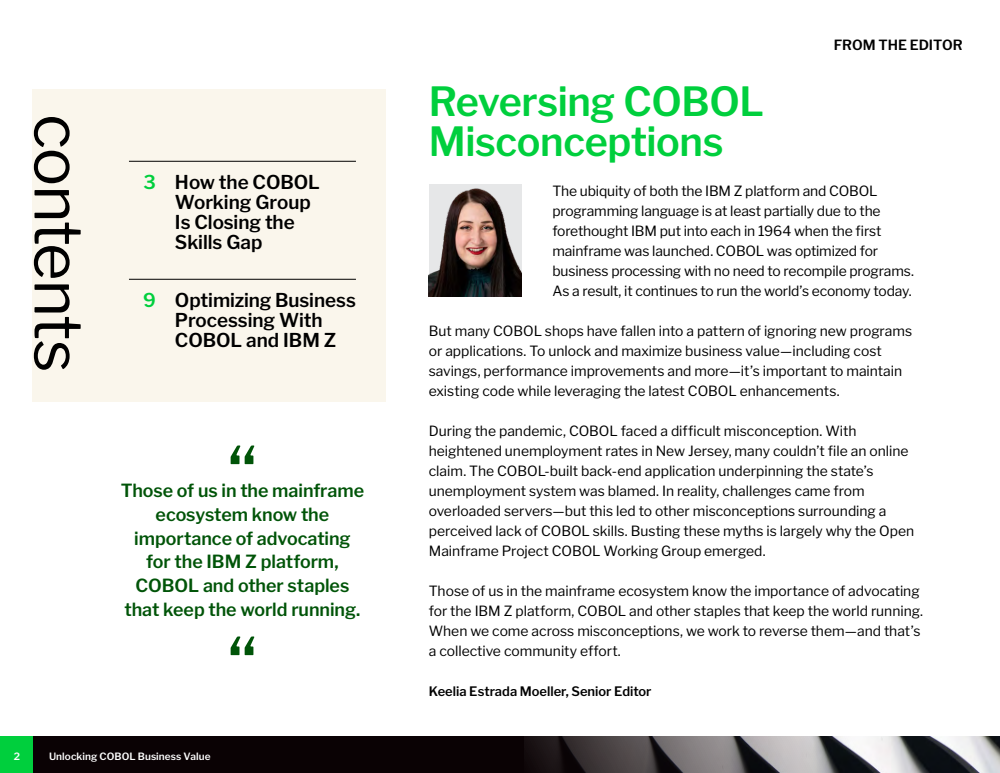
<style>
.page{position:relative;width:1000px;height:773px;background:#fff}
.page>*{position:absolute;margin:0;border:0;box-sizing:border-box;transform-origin:0 0}
.t1{font:65px "Libre Franklin";letter-spacing:-.02em;color:#000}
.t2{font:600 40px/40px "Libre Franklin";letter-spacing:-.01em;color:#00cf3d}
.t3{font:600 19px/20px "Libre Franklin";color:#000}
.t4{font:600 18px/24px "Libre Franklin";color:#005408;text-align:center}
.t5{font:14px/20px "Libre Franklin";letter-spacing:-.005em;color:#000}
.t6{font:600 14px "Libre Franklin";letter-spacing:-.005em;color:#000}
.t7{font:600 13px "Libre Franklin";color:#000}
.t8{font:600 10px "Libre Franklin";letter-spacing:.01em;color:#fff}
.s1{color:#00cf3d}
</style>
<div class="page">
<div style="left:33px;top:737px;width:967px;height:36px;background:#0a0204"></div>
<div style="left:0;top:737px;width:33px;height:36px;background:#00cf3d"></div>
<img style="left:524px;top:737px;width:476px;height:36px">
<div style="left:33px;top:89px;width:353px;height:313px;background:#faf6ec"></div>
<div style="left:429px;top:184px;width:92px;height:113px;background:#e6e7e8"></div>
<img style="left:429px;top:188px;width:92px;height:109px">
<hr style="left:129px;top:161px;width:227px;height:1px;background:#000">
<hr style="left:129px;top:279px;width:227px;height:1px;background:#000">
<svg style="left:231px;top:446px;width:23px;height:18px"></svg>
<svg style="left:231px;top:636px;width:23px;height:19px"></svg>
<h1 class="t1" style="left:97px;top:114px;width:260px;rotate:90deg">contents</h1>
<h3 class="t3" style="left:175px;top:172px;width:147px;text-indent:-31px"><span class="s1">3</span> How the COBOL<br>Working Group<br>Is Closing the<br>Skills Gap</h3>
<h3 class="t3" style="left:175px;top:290px;width:183px;text-indent:-32px"><span class="s1">9</span> Optimizing Business<br>Processing With<br>COBOL and IBM Z</h3>
<p class="t4" style="left:121px;top:478px;width:245px">Those of us in the mainframe ecosystem know the importance of advocating for the IBM Z platform,<br>COBOL and other staples that keep the world running.</p>
<p class="t8" style="left:14px;top:750px;width:8px">2</p>
<p class="t8" style="left:49px;top:750px;width:163px">Unlocking COBOL Business Value</p>
<h2 class="t2" style="left:429px;top:82px;width:337px">Reversing COBOL<br>Misconceptions</h2>
<p class="t6" style="left:834px;top:36px;width:130px">FROM THE EDITOR</p>
<p class="t5" style="left:552px;top:181px;width:363px">The ubiquity of both the IBM Z platform and COBOL programming language is at least partially due to the forethought IBM put into each in 1964 when the first mainframe was launched. COBOL was optimized for business processing with no need to recompile programs.<br>As a result, it continues to run the world’s economy today.</p>
<p class="t5" style="left:429px;top:321px;width:485px">But many COBOL shops have fallen into a pattern of ignoring new programs or applications. To unlock and maximize business value—including cost savings, performance improvements and more—it’s important to maintain existing code while leveraging the latest COBOL enhancements.</p>
<p class="t5" style="left:429px;top:421px;width:487px">During the pandemic, COBOL faced a difficult misconception. With heightened unemployment rates in New Jersey, many couldn’t file an online claim. The COBOL-built back-end application underpinning the state’s unemployment system was blamed. In reality, challenges came from overloaded servers—but this led to other misconceptions surrounding a perceived lack of COBOL skills. Busting these myths is largely why the Open Mainframe Project COBOL Working Group emerged.</p>
<p class="t5" style="left:429px;top:581px;width:496px">Those of us in the mainframe ecosystem know the importance of advocating for the IBM Z platform, COBOL and other staples that keep the world running.<br>When we come across misconceptions, we work to reverse them—and that’s a collective community effort.</p>
<p class="t7" style="left:429px;top:683px;width:224px">Keelia Estrada Moeller, Senior Editor</p>
</div>
